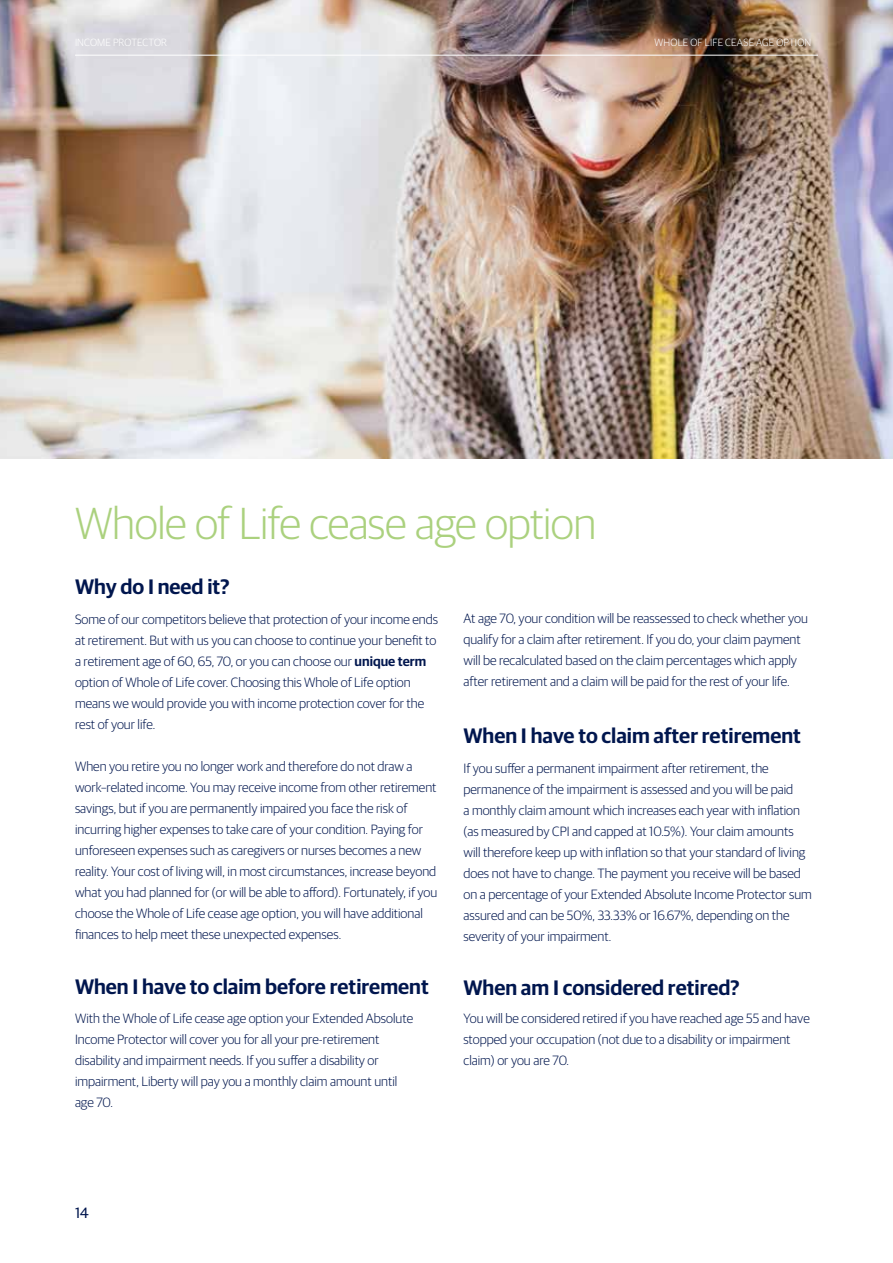
<style>
.page{position:relative;width:893px;height:1263px;background:#fff}
.page>*{position:absolute;margin:0;border:0;box-sizing:border-box;transform-origin:0 0}
.t1{font:300 45px "Guardian Sans";letter-spacing:-.02em;color:#abd17e}
.t2{font:600 21px "Guardian Sans";color:#00164e}
.t3{font:15px "Guardian Sans";color:#00164e}
.t4{font:300 13.5px/21px "Guardian Sans";color:#00164e}
.t5{font:300 10.5px "Guardian Sans";letter-spacing:.01em;color:#fff}
.s1{font-weight:600}
</style>
<div class="page">
<img style="left:0;top:0;width:893px;height:459px">
<hr style="left:75px;top:55px;width:743px;height:1px;background:#fff">
<p class="t5" style="left:75px;top:35px;width:94px">INCOME PROTECTOR</p>
<p class="t5" style="left:655px;top:35px;width:158px">WHOLE OF LIFE CEASE AGE OPTION</p>
<h1 class="t1" style="left:75px;top:492px;width:523px">Whole of Life cease age option</h1>
<h2 class="t2" style="left:75px;top:571px;width:156px">Why do I need it?</h2>
<p class="t4" style="left:75px;top:608px;width:364px">Some of our competitors believe that protection of your income ends at retirement. But with us you can choose to continue your benefit to a retirement age of 60, 65, 70, or you can choose our <span class="s1">unique term </span>option of Whole of Life cover. Choosing this Whole of Life option means we would provide you with income protection cover for the rest of your life.</p>
<p class="t4" style="left:75px;top:755px;width:364px">When you retire you no longer work and therefore do not draw a work–related income. You may receive income from other retirement savings, but if you are permanently impaired you face the risk of incurring higher expenses to take care of your condition. Paying for unforeseen expenses such as caregivers or nurses becomes a new reality. Your cost of living will, in most circumstances, increase beyond what you had planned for (or will be able to afford). Fortunately, if you choose the Whole of Life cease age option, you will have additional finances to help meet these unexpected expenses.</p>
<h2 class="t2" style="left:75px;top:972px;width:355px">When I have to claim before retirement</h2>
<p class="t4" style="left:75px;top:1007px;width:340px">With the Whole of Life cease age option your Extended Absolute Income Protector will cover you for all your pre-retirement disability and impairment needs. If you suffer a disability or impairment, Liberty will pay you a monthly claim amount until age 70.</p>
<p class="t4" style="left:463px;top:606px;width:346px">At age 70, your condition will be reassessed to check whether you qualify for a claim after retirement. If you do, your claim payment will be recalculated based on the claim percentages which apply after retirement and a claim will be paid for the rest of your life.</p>
<h2 class="t2" style="left:463px;top:720px;width:339px">When I have to claim after retirement</h2>
<p class="t4" style="left:463px;top:756px;width:350px">If you suffer a permanent impairment after retirement, the permanence of the impairment is assessed and you will be paid<br>a monthly claim amount which increases each year with inflation (as measured by CPI and capped at 10.5%). Your claim amounts will therefore keep up with inflation so that your standard of living does not have to change. The payment you receive will be based on a percentage of your Extended Absolute Income Protector sum assured and can be 50%, 33.33% or 16.67%, depending on the severity of your impairment.</p>
<h2 class="t2" style="left:463px;top:972px;width:278px">When am I considered retired?</h2>
<p class="t4" style="left:463px;top:1007px;width:348px">You will be considered retired if you have reached age 55 and have stopped your occupation (not due to a disability or impairment claim) or you are 70.</p>
<p class="t3" style="left:75px;top:1202px;width:15px">14</p>
</div>
